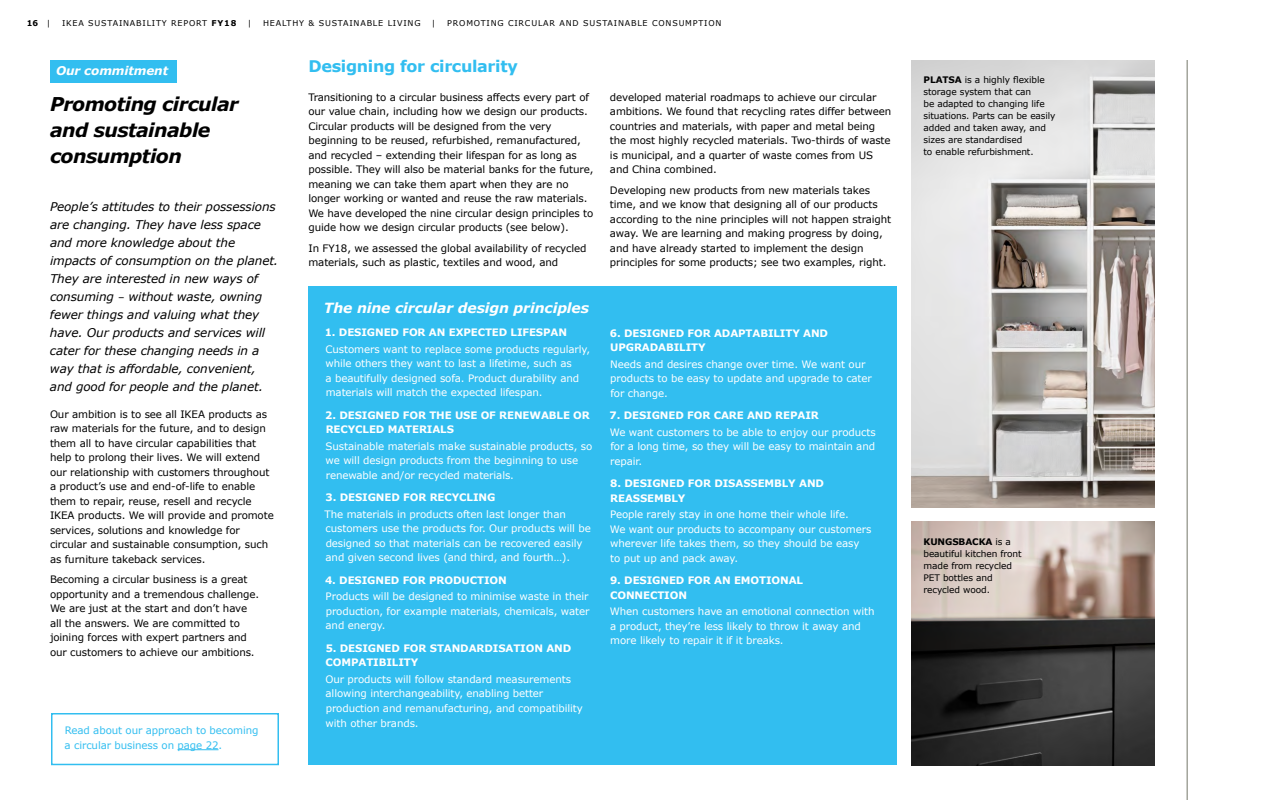
<style>
.page{position:relative;width:1280px;height:800px;background:#fff}
.page>*{position:absolute;margin:0;border:0;box-sizing:border-box;transform-origin:0 0}
.t1{font:italic 700 19px/26px "Verdana IKEA";letter-spacing:-.03em;color:#000}
.t2{font:700 16px "Verdana IKEA";letter-spacing:-.02em;color:#32bef0}
.t3{font:italic 700 14px "Verdana IKEA";letter-spacing:-.01em;color:#fff}
.t4{font:italic 12px/18px "Verdana IKEA";letter-spacing:-.01em;color:#000}
.t5{font:italic 700 12px "Verdana IKEA";letter-spacing:-.01em;color:#fff}
.t6{font:10.2px/14.5px "Verdana IKEA";letter-spacing:-.01em;color:#000}
.t7{font:10.2px/14.5px "Verdana IKEA";letter-spacing:-.01em;color:#fff}
.t8{font:700 10.2px/14.5px "Verdana IKEA";letter-spacing:-.01em;color:#fff}
.t9{font:10.2px/14.5px "Verdana IKEA";letter-spacing:-.01em;color:#32bef0}
.t10{font:9px/12px "Verdana IKEA";letter-spacing:-.01em;color:#000}
.t11{font:8px "Verdana IKEA";letter-spacing:.1em;color:#000}
.t12{font:700 8px "Verdana IKEA";color:#000}
.s1{font-weight:400}
.s2{font-weight:700}
.s3{font-style:normal;font-size:10.2px}
</style>
<div class="page">
<hr style="left:1187px;top:60px;width:1px;height:740px;background:#9d9f95">
<img style="left:912px;top:61px;width:243px;height:447px">
<img style="left:912px;top:522px;width:243px;height:243px">
<div style="left:308px;top:286px;width:589px;height:479px;background:#32bef0"></div>
<hr style="left:178px;top:749px;width:41px;height:1px;background:#32bef0">
<div style="left:51px;top:713px;width:228px;height:52px;border:2px solid #32bef0"></div>
<div style="left:50px;top:60px;width:127px;height:23px;background:#32bef0"></div>
<p class="t12" style="left:27px;top:18px;width:25px">16 <span class="s1">|</span></p>
<p class="t11" style="left:62px;top:18px;width:176px">IKEA SUSTAINABILITY REPORT <span class="s2">FY18</span></p>
<p class="t11" style="left:248px;top:18px;width:5px">|</p>
<p class="t11" style="left:263px;top:18px;width:159px">HEALTHY &amp; SUSTAINABLE LIVING</p>
<p class="t11" style="left:432px;top:18px;width:5px">|</p>
<p class="t11" style="left:447px;top:18px;width:276px">PROMOTING CIRCULAR AND SUSTAINABLE CONSUMPTION</p>
<p class="t5" style="left:56px;top:63px;width:114px">Our commitment</p>
<h1 class="t1" style="left:50px;top:91px;width:190px">Promoting circular and sustainable consumption</h1>
<p class="t4" style="left:50px;top:198px;width:230px">People’s attitudes to their possessions are changing. They have less space and more knowledge about the impacts of consumption on the planet.<br>They are interested in new ways of consuming <span class="s3">–</span> without waste, owning fewer things and valuing what they have. Our products and services will cater for these changing needs in a way that is affordable, convenient, and good for people and the planet.</p>
<p class="t6" style="left:50px;top:407px;width:225px">Our ambition is to see all IKEA products as raw materials for the future, and to design them all to have circular capabilities that help to prolong their lives. We will extend our relationship with customers throughout a product’s use and end-of-life to enable them to repair, reuse, resell and recycle IKEA products. We will provide and promote services, solutions and knowledge for circular and sustainable consumption, such as furniture takeback services.</p>
<p class="t6" style="left:50px;top:572px;width:211px">Becoming a circular business is a great opportunity and a tremendous challenge.<br>We are just at the start and don’t have all the answers. We are committed to joining forces with expert partners and our customers to achieve our ambitions.</p>
<p class="t9" style="left:65px;top:724px;width:196px">Read about our approach to becoming a circular business on page 22.</p>
<h2 class="t2" style="left:308px;top:56px;width:211px">Designing for circularity</h2>
<p class="t6" style="left:308px;top:90px;width:287px">Transitioning to a circular business affects every part of our value chain, including how we design our products.<br>Circular products will be designed from the very beginning to be reused, refurbished, remanufactured, and recycled – extending their lifespan for as long as possible. They will also be material banks for the future, meaning we can take them apart when they are no longer working or wanted and reuse the raw materials.<br>We have developed the nine circular design principles to guide how we design circular products (see below).</p>
<p class="t6" style="left:308px;top:241px;width:280px">In FY18, we assessed the global availability of recycled materials, such as plastic, textiles and wood, and</p>
<h3 class="t3" style="left:324px;top:299px;width:267px">The nine circular design principles</h3>
<p class="t8" style="left:325px;top:326px;width:244px">1. DESIGNED FOR AN EXPECTED LIFESPAN</p>
<p class="t7" style="left:326px;top:342px;width:266px">Customers want to replace some products regularly, while others they want to last a lifetime, such as<br>a beautifully designed sofa. Product durability and materials will match the expected lifespan.</p>
<p class="t8" style="left:325px;top:408px;width:266px">2. DESIGNED FOR THE USE OF RENEWABLE OR<br>RECYCLED MATERIALS</p>
<p class="t7" style="left:326px;top:439px;width:268px">Sustainable materials make sustainable products, so we will design products from the beginning to use renewable and/or recycled materials.</p>
<p class="t8" style="left:326px;top:491px;width:171px">3. DESIGNED FOR RECYCLING</p>
<p class="t7" style="left:325px;top:507px;width:268px">The materials in products often last longer than customers use the products for. Our products will be designed so that materials can be recovered easily and given second lives (and third, and fourth…).</p>
<p class="t8" style="left:325px;top:573px;width:183px">4. DESIGNED FOR PRODUCTION</p>
<p class="t7" style="left:326px;top:590px;width:265px;text-align:justify">Products will be designed to minimise waste in their production, for example materials, chemicals, water and energy.</p>
<p class="t8" style="left:326px;top:641px;width:247px">5. DESIGNED FOR STANDARDISATION AND<br>COMPATIBILITY</p>
<p class="t7" style="left:326px;top:672px;width:259px">Our products will follow standard measurements allowing interchangeability, enabling better production and remanufacturing, and compatibility with other brands.</p>
<p class="t6" style="left:610px;top:90px;width:283px">developed material roadmaps to achieve our circular ambitions. We found that recycling rates differ between countries and materials, with paper and metal being the most highly recycled materials. Two-thirds of waste is municipal, and a quarter of waste comes from US and China combined.</p>
<p class="t6" style="left:610px;top:183px;width:283px">Developing new products from new materials takes time, and we know that designing all of our products according to the nine principles will not happen straight away. We are learning and making progress by doing, and have already started to implement the design principles for some products; see two examples, right.</p>
<p class="t8" style="left:610px;top:326px;width:220px">6. DESIGNED FOR ADAPTABILITY AND<br>UPGRADABILITY</p>
<p class="t7" style="left:610px;top:357px;width:263px">Needs and desires change over time. We want our products to be easy to update and upgrade to cater for change.</p>
<p class="t8" style="left:610px;top:408px;width:211px">7. DESIGNED FOR CARE AND REPAIR</p>
<p class="t7" style="left:610px;top:425px;width:267px;text-align:justify">We want customers to be able to enjoy our products for a long time, so they will be easy to maintain and repair.</p>
<p class="t8" style="left:610px;top:476px;width:215px">8. DESIGNED FOR DISASSEMBLY AND<br>REASSEMBLY</p>
<p class="t7" style="left:610px;top:507px;width:263px">People rarely stay in one home their whole life.<br>We want our products to accompany our customers wherever life takes them, so they should be easy to put up and pack away.</p>
<p class="t8" style="left:610px;top:573px;width:195px">9. DESIGNED FOR AN EMOTIONAL<br>CONNECTION</p>
<p class="t7" style="left:610px;top:604px;width:266px">When customers have an emotional connection with a product, they’re less likely to throw it away and more likely to repair it if it breaks.</p>
<p class="t10" style="left:924px;top:74px;width:134px"><span class="s2">PLATSA</span> is a highly flexible storage system that can<br>be adapted to changing life situations. Parts can be easily added and taken away, and sizes are standardised<br>to enable refurbishment.</p>
<p class="t10" style="left:924px;top:535px;width:100px"><span class="s2">KUNGSBACKA</span> is a beautiful kitchen front made from recycled<br>PET bottles and recycled wood.</p>
</div>
